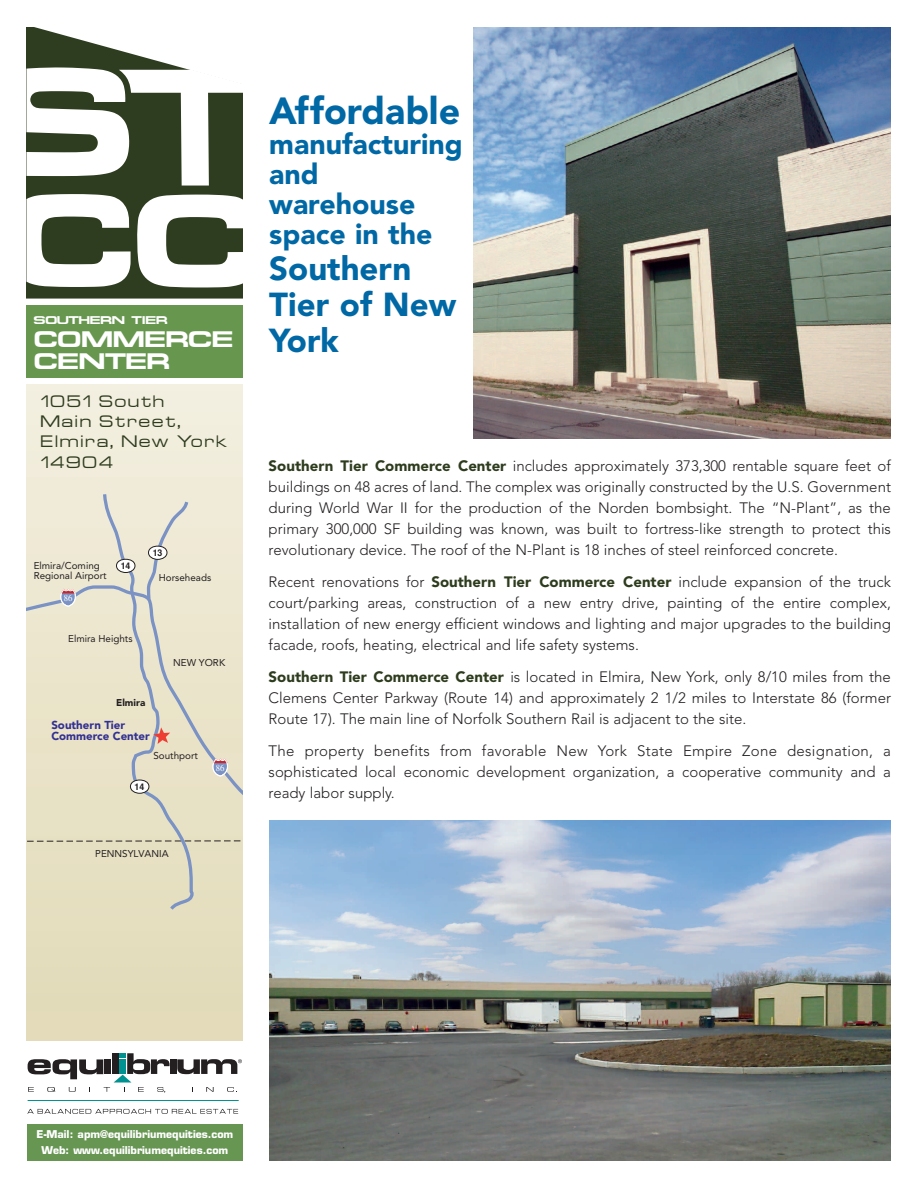
<style>
.page{position:relative;width:918px;height:1188px;background:#fff}
.page>*{position:absolute;margin:0;border:0;box-sizing:border-box;transform-origin:0 0}
.t1{font:900 37.5px "Avenir";color:#0068a5}
.t2{font:900 33px/36px "Avenir";color:#0068a5}
.t3{font:900 28.5px/30px "Avenir";color:#0068a5}
.t4{font:22.65px/22.5px "Micro Gra Bold Ext";letter-spacing:-.05em;color:#fff;scale:1.2 1}
.t5{font:300 15px/21px "Avenir";color:#231f20;text-align:justify}
.t6{font:15px/20.2px "Euro Technic Ext";letter-spacing:.1em;color:#2e3c1e}
.t7{font:900 11.55px/11.6px "Avenir";color:#323092}
.t8{font:11.25px "Micro Gra Bold Ext";letter-spacing:-.05em;color:#fff;scale:1.2 1}
.t9{font:700 10.5px/15.9px "Eurostile";color:#fff;text-align:center}
.t10{font:9.9px/9.9px "Avenir";color:#231f20}
.t11{font:900 9.9px "Avenir";color:#231f20}
.t12{font:700 9.15px "Helvetica";color:#231f20;scale:.95 1}
.t13{font:9.15px "Times";color:#fff;scale:.95 1}
.s1{font-weight:900;color:#2e3c1e}
</style>
<div class="page">
<img style="left:270px;top:821px;width:621px;height:340px">
<img style="left:474px;top:27px;width:417px;height:412px">
<svg style="left:27px;top:385px;width:216px;height:655px;background:#eae4ca"></svg>
<svg style="left:27px;top:491px;width:216px;height:422px;background:#e6e1ca"></svg>
<div style="left:27px;top:1124px;width:216px;height:37px;background:#679653"></div>
<div style="left:27px;top:305px;width:216px;height:73px;background:#67964f"></div>
<svg style="left:27px;top:27px;width:216px;height:272px;fill:#2e3d1f"></svg>
<svg style="left:27px;top:67px;width:216px;height:119px"></svg>
<svg style="left:137px;top:195px;width:106px;height:93px"></svg>
<svg style="left:27px;top:194px;width:104px;height:93px"></svg>
<div style="left:170px;top:1059px;width:7px;height:15px;background:#231f20"></div>
<svg style="left:28px;top:1053px;width:142px;height:40px"></svg>
<svg style="left:206px;top:1087px;width:8px;height:5px"></svg>
<svg style="left:227px;top:1087px;width:10px;height:5px"></svg>
<svg style="left:177px;top:1059px;width:65px;height:15px"></svg>
<svg style="left:27px;top:1109px;width:211px;height:5px"></svg>
<hr style="left:28px;top:1100px;width:211px;height:1px;background:#009290">
<p class="t8" style="left:34px;top:314px;width:113px">SOUTHERN TIER</p>
<h3 class="t4" style="left:34px;top:328px;width:168px">COMMERCE<br>CENTER</h3>
<p class="t6" style="left:40px;top:391px;width:188px">1051 South<br>Main Street,<br>Elmira, New York<br>14904</p>
<p class="t10" style="left:34px;top:561px;width:74px">Elmira/Coming<br>Regional Airport</p>
<p class="t13" style="left:64px;top:595px;width:11px">86</p>
<p class="t12" style="left:121px;top:562px;width:12px">14</p>
<p class="t12" style="left:153px;top:549px;width:12px">13</p>
<p class="t10" style="left:159px;top:574px;width:54px">Horseheads</p>
<p class="t10" style="left:68px;top:635px;width:66px">Elmira Heights</p>
<p class="t11" style="left:116px;top:698px;width:31px">Elmira</p>
<p class="t10" style="left:173px;top:659px;width:54px">NEW YORK</p>
<p class="t7" style="left:51px;top:720px;width:100px">Southern Tier<br>Commerce Center</p>
<p class="t12" style="left:135px;top:783px;width:12px">14</p>
<p class="t10" style="left:154px;top:751px;width:46px">Southport</p>
<p class="t13" style="left:216px;top:765px;width:11px">86</p>
<p class="t10" style="left:95px;top:849px;width:75px">PENNSYLVANIA</p>
<h1 class="t1" style="left:269px;top:96px;width:192px">Affordable</h1>
<h3 class="t3" style="left:269px;top:132px;width:195px">manufacturing and warehouse space in the</h3>
<h2 class="t2" style="left:269px;top:253px;width:189px">Southern<br>Tier of New<br>York</h2>
<p class="t5" style="left:269px;top:457px;width:624px"><span class="s1">Southern Tier Commerce Center</span> includes approximately 373,300 rentable square feet of buildings on 48 acres of land. The complex was originally constructed by the U.S. Government during World War II for the production of the Norden bombsight. The “N-Plant”, as the primary 300,000 SF building was known, was built to fortress-like strength to protect this revolutionary device. The roof of the N-Plant is 18 inches of steel reinforced concrete.</p>
<p class="t5" style="left:269px;top:573px;width:624px">Recent renovations for <span class="s1">Southern Tier Commerce Center</span> include expansion of the truck court/parking areas, construction of a new entry drive, painting of the entire complex, installation of new energy efficient windows and lighting and major upgrades to the building facade, roofs, heating, electrical and life safety systems.</p>
<p class="t5" style="left:269px;top:667px;width:624px"><span class="s1">Southern Tier Commerce Center</span> is located in Elmira, New York, only 8/10 miles from the Clemens Center Parkway (Route 14) and approximately 2 1/2 miles to Interstate 86 (former Route 17). The main line of Norfolk Southern Rail is adjacent to the site.</p>
<p class="t5" style="left:269px;top:741px;width:624px">The property benefits from favorable New York State Empire Zone designation, a sophisticated local economic development organization, a cooperative community and a ready labor supply.</p>
<p class="t9" style="left:37px;top:1127px;width:198px">E-Mail: apm@equilibriumequities.com<br>Web: www.equilibriumequities.com</p>
</div>
